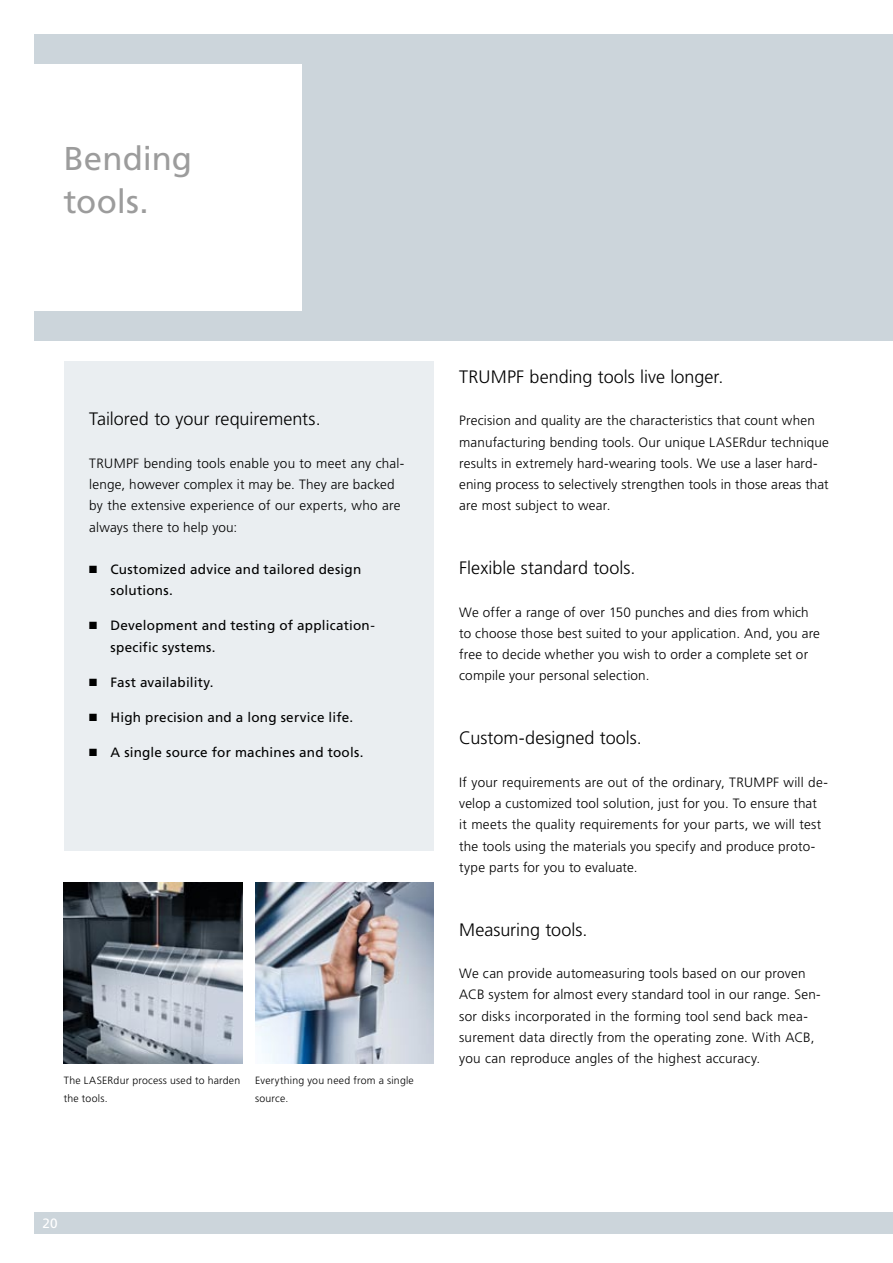
<style>
.page{position:relative;width:893px;height:1263px;background:#fff}
.page>*{position:absolute;margin:0;border:0;box-sizing:border-box;transform-origin:0 0}
.t1{font:33px/42.5px "Frutiger LT Pro";color:#9c9c9c}
.t2{font:300 18px "Frutiger LT Pro";color:#000}
.t3{font:300 13.5px/21.3px "Frutiger LT Pro";letter-spacing:.015em;color:#000}
.t4{font:13.5px/21.3px "Frutiger LT Pro";letter-spacing:.015em;color:#000}
.t5{font:13.5px "Frutiger LT Pro";color:#fff}
.t6{font:300 10.5px/18px "Frutiger LT Pro";letter-spacing:.02em;color:#000}
</style>
<div class="page">
<div style="left:34px;top:1212px;width:859px;height:21px;background:#ccd5db"></div>
<div style="left:34px;top:34px;width:859px;height:306px;background:#ccd5db"></div>
<div style="left:64px;top:361px;width:370px;height:489px;background:#eaeef1"></div>
<div style="left:0;top:64px;width:302px;height:246px;background:#fff"></div>
<img style="left:64px;top:882px;width:178px;height:181px">
<img style="left:255px;top:882px;width:179px;height:181px">
<h1 class="t1" style="left:64px;top:138px;width:130px">Bending tools.</h1>
<h2 class="t2" style="left:89px;top:409px;width:233px">Tailored to your requirements.</h2>
<p class="t3" style="left:89px;top:452px;width:317px">TRUMPF bending tools enable you to meet any chal&shy;lenge, however complex it may be. They are backed by the extensive experience of our experts, who are always there to help you:</p>
<p class="t4" style="left:111px;top:559px;width:252px;text-indent:-21px">■ Customized advice and tailored design solutions.</p>
<p class="t4" style="left:111px;top:615px;width:266px;text-indent:-21px">■ Development and testing of application&shy;specific systems.</p>
<p class="t4" style="left:89px;top:671px;width:126px">■ Fast availability.</p>
<p class="t4" style="left:89px;top:706px;width:265px">■ High precision and a long service life.</p>
<p class="t4" style="left:89px;top:742px;width:276px">■ A single source for machines and tools.</p>
<p class="t6" style="left:64px;top:1072px;width:178px">The LASERdur process used to harden the tools.</p>
<p class="t6" style="left:255px;top:1072px;width:160px">Everything you need from a single source.</p>
<h2 class="t2" style="left:459px;top:366px;width:266px">TRUMPF bending tools live longer.</h2>
<p class="t3" style="left:459px;top:410px;width:371px">Precision and quality are the characteristics that count when manufacturing bending tools. Our unique LASERdur technique results in extremely hard-wearing tools. We use a laser hard&shy;ening process to selectively strengthen tools in those areas that are most subject to wear.</p>
<h2 class="t2" style="left:459px;top:557px;width:178px">Flexible standard tools.</h2>
<p class="t3" style="left:459px;top:601px;width:362px">We offer a range of over 150 punches and dies from which to choose those best suited to your application. And, you are free to decide whether you wish to order a complete set or compile your personal selection.</p>
<h2 class="t2" style="left:459px;top:727px;width:184px">Custom-designed tools.</h2>
<p class="t3" style="left:459px;top:771px;width:370px">If your requirements are out of the ordinary, TRUMPF will de&shy;velop a customized tool solution, just for you. To ensure that it meets the quality requirements for your parts, we will test the tools using the materials you specify and produce proto&shy;type parts for you to evaluate.</p>
<h2 class="t2" style="left:459px;top:919px;width:130px">Measuring tools.</h2>
<p class="t3" style="left:459px;top:963px;width:363px">We can provide automeasuring tools based on our proven ACB system for almost every standard tool in our range. Sen&shy;sor disks incorporated in the forming tool send back mea&shy;surement data directly from the operating zone. With ACB, you can reproduce angles of the highest accuracy.</p>
<p class="t5" style="left:43px;top:1215px;width:17px">20</p>
</div>
